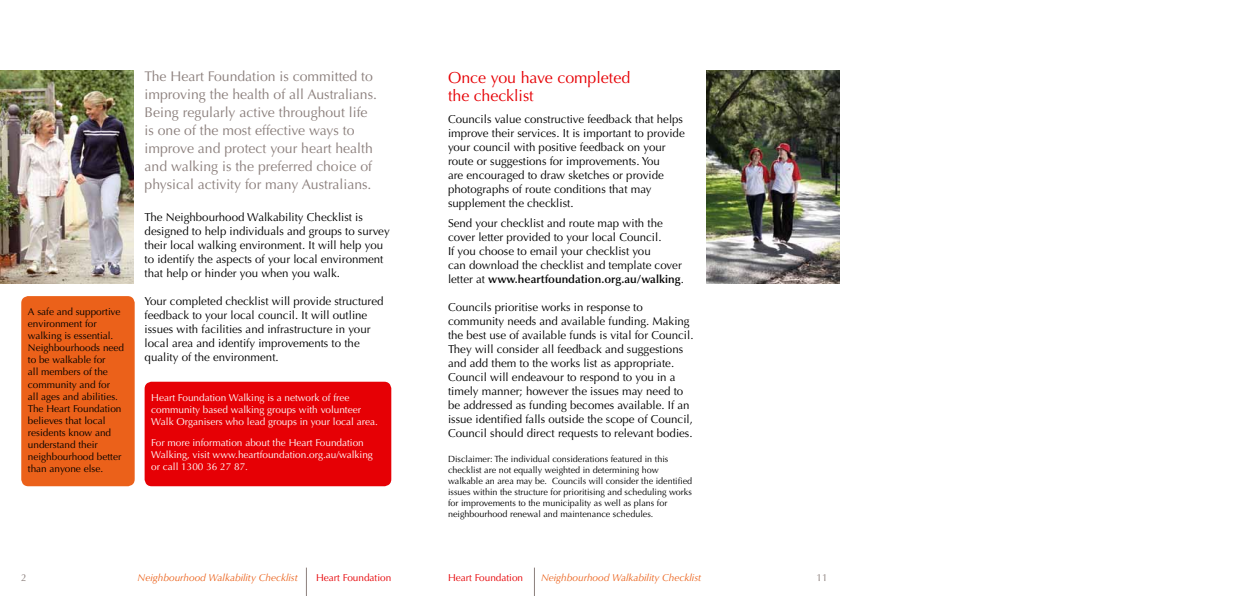
<style>
.page{position:relative;width:1259px;height:596px;background:#fff}
.page>*{position:absolute;margin:0;border:0;box-sizing:border-box;transform-origin:0 0}
.t1{font:16px/18px "Optima LT";color:#e60005}
.t2{font:14px/18px "Optima LT";color:#8b7f7c}
.t3{font:11.5px/14px "Optima LT";color:#000}
.t4{font:10px/12px "Optima LT";color:#000}
.t5{font:10px/12px "Optima LT";color:#fff}
.t6{font:italic 10px "Optima LT";color:#eb611a}
.t7{font:10px "Optima LT";color:#e60005}
.t8{font:10px "Optima LT";color:#8b7f7c}
.t9{font:9px/11px "Optima LT";color:#000}
.s1{font-weight:600}
</style>
<div class="page">
<svg style="left:306px;top:567px;width:1px;height:28px"></svg>
<svg style="left:534px;top:567px;width:1px;height:28px"></svg>
<img style="left:706px;top:71px;width:133px;height:212px">
<img style="left:0;top:71px;width:133px;height:212px">
<div style="left:21px;top:296px;width:114px;height:190px;background:#eb611a;border-radius:7px"></div>
<div style="left:145px;top:381px;width:246px;height:105px;background:#e60005;border-radius:7px"></div>
<p class="t4" style="left:28px;top:306px;width:98px">A safe and supportive environment for walking is essential.<br>Neighbourhoods need to be walkable for<br>all members of the community and for<br>all ages and abilities.<br>The Heart Foundation believes that local residents know and understand their neighbourhood better than anyone else.</p>
<p class="t2" style="left:145px;top:68px;width:234px">The Heart Foundation is committed to improving the health of all Australians.<br>Being regularly active throughout life is one of the most effective ways to improve and protect your heart health and walking is the preferred choice of physical activity for many Australians.</p>
<p class="t3" style="left:145px;top:210px;width:247px">The Neighbourhood Walkability Checklist is designed to help individuals and groups to survey their local walking environment. It will help you to identify the aspects of your local environment that help or hinder you when you walk.</p>
<p class="t3" style="left:145px;top:294px;width:240px">Your completed checklist will provide structured feedback to your local council. It will outline issues with facilities and infrastructure in your local area and identify improvements to the quality of the environment.</p>
<p class="t5" style="left:151px;top:391px;width:228px">Heart Foundation Walking is a network of free community based walking groups with volunteer<br>Walk Organisers who lead groups in your local area.</p>
<p class="t5" style="left:151px;top:436px;width:223px">For more information about the Heart Foundation<br>Walking, visit www.heartfoundation.org.au/walking or call 1300 36 27 87.</p>
<h1 class="t1" style="left:448px;top:68px;width:184px">Once you have completed the checklist</h1>
<p class="t3" style="left:448px;top:112px;width:238px">Councils value constructive feedback that helps improve their services. It is important to provide your council with positive feedback on your route or suggestions for improvements. You<br>are encouraged to draw sketches or provide photographs of route conditions that may supplement the checklist.</p>
<p class="t3" style="left:448px;top:216px;width:237px">Send your checklist and route map with the cover letter provided to your local Council.<br>If you choose to email your checklist you<br>can download the checklist and template cover letter at <span class="s1">www.heartfoundation.org.au/walking</span>.</p>
<p class="t3" style="left:448px;top:300px;width:247px">Councils prioritise works in response to community needs and available funding. Making the best use of available funds is vital for Council.<br>They will consider all feedback and suggestions and add them to the works list as appropriate.<br>Council will endeavour to respond to you in a timely manner; however the issues may need to be addressed as funding becomes available. If an issue identified falls outside the scope of Council, Council should direct requests to relevant bodies.</p>
<p class="t9" style="left:448px;top:453px;width:246px">Disclaimer: The individual considerations featured in this checklist are not equally weighted in determining how walkable an area may be. Councils will consider the identified issues within the structure for prioritising and scheduling works for improvements to the municipality as well as plans for neighbourhood renewal and maintenance schedules.</p>
<p class="t8" style="left:21px;top:572px;width:7px">2</p>
<p class="t6" style="left:138px;top:572px;width:162px">Neighbourhood Walkability Checklist</p>
<p class="t7" style="left:316px;top:572px;width:77px">Heart Foundation</p>
<p class="t7" style="left:448px;top:572px;width:77px">Heart Foundation</p>
<p class="t6" style="left:541px;top:572px;width:162px">Neighbourhood Walkability Checklist</p>
<p class="t8" style="left:816px;top:572px;width:13px">11</p>
</div>
